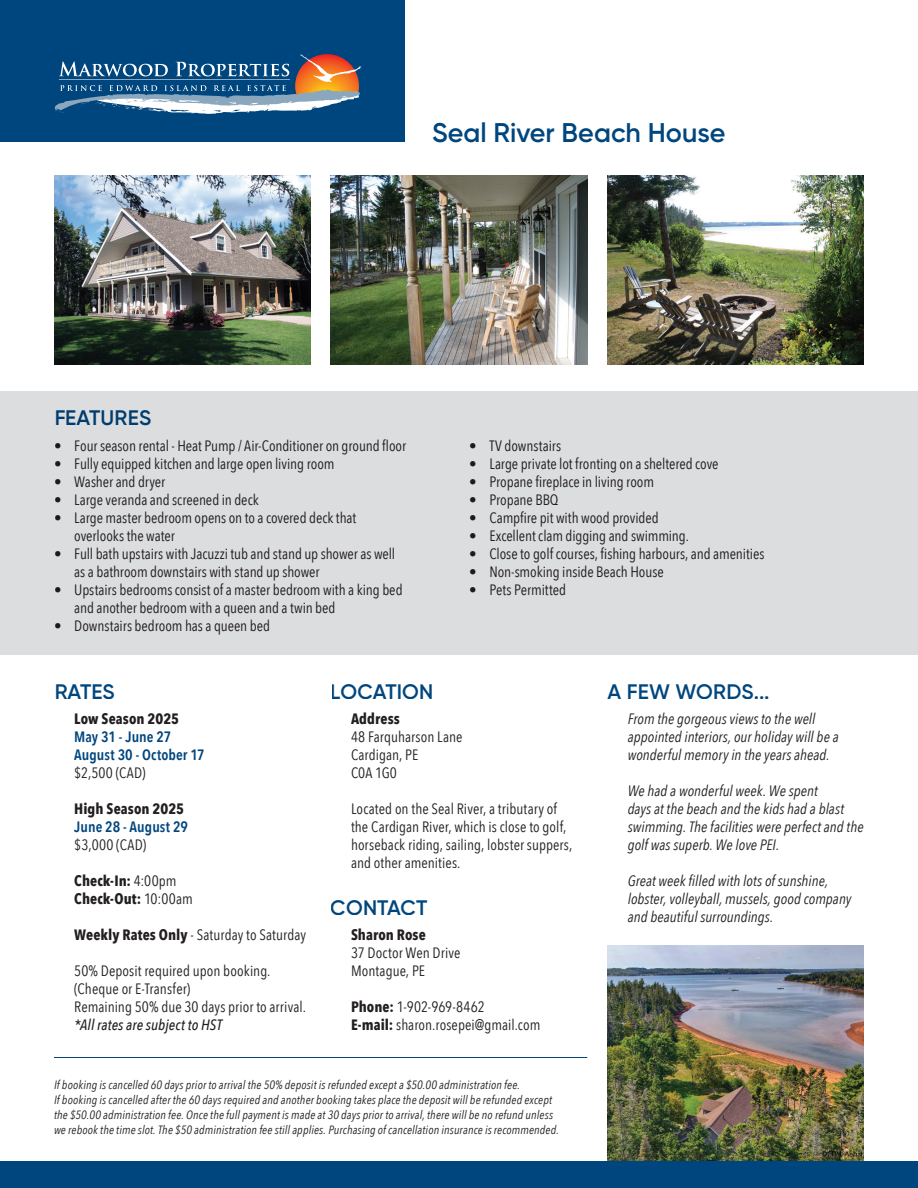
<style>
.page{position:relative;width:918px;height:1188px;background:#fff}
.page>*{position:absolute;margin:0;border:0;box-sizing:border-box;transform-origin:0 0}
.t1{font:600 27px "Gilroy";color:#00467e}
.t2{font:600 21px "Gilroy";letter-spacing:.005em;color:#00467e}
.t3{font:15px/18px "Avenir Next Condensed";color:#231f20}
.t4{font:italic 15px/18px "Avenir Next Condensed";color:#231f20}
.t5{font:700 15px/18px "Avenir Next Condensed";letter-spacing:.005em;color:#231f20}
.t6{font:600 15px/18px "Avenir Next Condensed";letter-spacing:.005em;color:#00467e}
.t7{font:italic 500 15px "Avenir Next Condensed";letter-spacing:.005em;color:#231f20}
.t8{font:italic 12px/15px "Avenir Next Condensed";letter-spacing:.01em;color:#231f20}
.s1{font-weight:400}
.s2{font-weight:700}
</style>
<div class="page">
<div style="left:0;top:392px;width:918px;height:263px;background:#dcdddf"></div>
<div style="left:0;top:0;width:405px;height:142px;background:#00467e"></div>
<svg style="left:54px;top:54px;width:307px;height:60px"></svg>
<hr style="left:59px;top:80px;width:230px;height:1px;background:#8aa7bd">
<img style="left:331px;top:176px;width:256px;height:188px">
<img style="left:54px;top:176px;width:256px;height:188px">
<img style="left:608px;top:176px;width:256px;height:188px">
<div style="left:0;top:1161px;width:918px;height:27px;background:#00467e"></div>
<img style="left:608px;top:945px;width:256px;height:216px">
<hr style="left:54px;top:1057px;width:533px;height:1px;background:#00467e">
<h1 class="t1" style="left:432px;top:116px;width:295px">Seal River Beach House</h1>
<h2 class="t2" style="left:54px;top:405px;width:99px">FEATURES</h2>
<p class="t3" style="left:54px;top:436px;width:354px">• Four season rental - Heat Pump / Air-Conditioner on ground floor</p>
<p class="t3" style="left:54px;top:454px;width:282px">• Fully equipped kitchen and large open living room</p>
<p class="t3" style="left:54px;top:472px;width:113px">• Washer and dryer</p>
<p class="t3" style="left:54px;top:490px;width:206px">• Large veranda and screened in deck</p>
<p class="t3" style="left:74px;top:508px;width:284px;text-indent:-20px">• Large master bedroom opens on to a covered deck that overlooks the water</p>
<p class="t3" style="left:74px;top:544px;width:322px;text-indent:-20px">• Full bath upstairs with Jacuzzi tub and stand up shower as well as a bathroom downstairs with stand up shower</p>
<p class="t3" style="left:74px;top:580px;width:330px;text-indent:-20px">• Upstairs bedrooms consist of a master bedroom with a king bed and another bedroom with a queen and a twin bed</p>
<p class="t3" style="left:54px;top:616px;width:218px">• Downstairs bedroom has a queen bed</p>
<p class="t3" style="left:469px;top:436px;width:94px">• TV downstairs</p>
<p class="t3" style="left:469px;top:454px;width:251px">• Large private lot fronting on a sheltered cove</p>
<p class="t3" style="left:469px;top:472px;width:186px">• Propane fireplace in living room</p>
<p class="t3" style="left:469px;top:490px;width:91px">• Propane BBQ</p>
<p class="t3" style="left:469px;top:508px;width:191px">• Campfire pit with wood provided</p>
<p class="t3" style="left:469px;top:526px;width:221px">• Excellent clam digging and swimming.</p>
<p class="t3" style="left:469px;top:544px;width:297px">• Close to golf courses, fishing harbours, and amenities</p>
<p class="t3" style="left:469px;top:562px;width:196px">• Non-smoking inside Beach House</p>
<p class="t3" style="left:469px;top:580px;width:99px">• Pets Permitted</p>
<h2 class="t2" style="left:54px;top:678px;width:62px">RATES</h2>
<p class="t5" style="left:74px;top:709px;width:106px">Low Season 2025</p>
<p class="t6" style="left:74px;top:727px;width:132px">May 31 - June 27<br>August 30 - October 17</p>
<p class="t3" style="left:74px;top:763px;width:73px">$2,500 (CAD)</p>
<p class="t5" style="left:74px;top:799px;width:111px">High Season 2025</p>
<p class="t6" style="left:74px;top:817px;width:115px">June 28 - August 29</p>
<p class="t3" style="left:74px;top:835px;width:73px">$3,000 (CAD)</p>
<p class="t5" style="left:74px;top:871px;width:120px">Check-In: <span class="s1">4:00pm<br></span>Check-Out: <span class="s1">10:00am</span></p>
<p class="t3" style="left:74px;top:925px;width:233px"><span class="s2">Weekly Rates Only</span> - Saturday to Saturday</p>
<p class="t3" style="left:74px;top:961px;width:233px">50% Deposit required upon booking. (Cheque or E-Transfer)<br>Remaining 50% due 30 days prior to arrival.</p>
<p class="t7" style="left:74px;top:1015px;width:149px">*All rates are subject to HST</p>
<h2 class="t2" style="left:331px;top:678px;width:104px">LOCATION</h2>
<p class="t5" style="left:351px;top:709px;width:50px">Address</p>
<p class="t3" style="left:351px;top:727px;width:113px">48 Farquharson Lane<br>Cardigan, PE<br>C0A 1G0</p>
<p class="t3" style="left:351px;top:799px;width:223px">Located on the Seal River, a tributary of the Cardigan River, which is close to golf, horseback riding, sailing, lobster suppers, and other amenities.</p>
<h2 class="t2" style="left:331px;top:894px;width:98px">CONTACT</h2>
<p class="t5" style="left:351px;top:925px;width:76px">Sharon Rose</p>
<p class="t3" style="left:351px;top:943px;width:111px">37 Doctor Wen Drive<br>Montague, PE</p>
<p class="t3" style="left:351px;top:997px;width:191px"><span class="s2">Phone:</span> 1-902-969-8462<br><span class="s2">E-mail:</span> sharon.rosepei@gmail.com</p>
<p class="t8" style="left:54px;top:1077px;width:507px">If booking is cancelled 60 days prior to arrival the 50% deposit is refunded except a $50.00 administration fee.<br>If booking is cancelled after the 60 days required and another booking takes place the deposit will be refunded except the $50.00 administration fee. Once the full payment is made at 30 days prior to arrival, there will be no refund unless we rebook the time slot. The $50 administration fee still applies. Purchasing of cancellation insurance is recommended.</p>
<h2 class="t2" style="left:608px;top:678px;width:163px">A FEW WORDS...</h2>
<p class="t4" style="left:628px;top:709px;width:212px">From the gorgeous views to the well appointed interiors, our holiday will be a wonderful memory in the years ahead.</p>
<p class="t4" style="left:628px;top:781px;width:237px">We had a wonderful week. We spent<br>days at the beach and the kids had a blast swimming. The facilities were perfect and the golf was superb. We love PEI.</p>
<p class="t4" style="left:628px;top:871px;width:225px">Great week filled with lots of sunshine, lobster, volleyball, mussels, good company and beautiful surroundings.</p>
</div>
